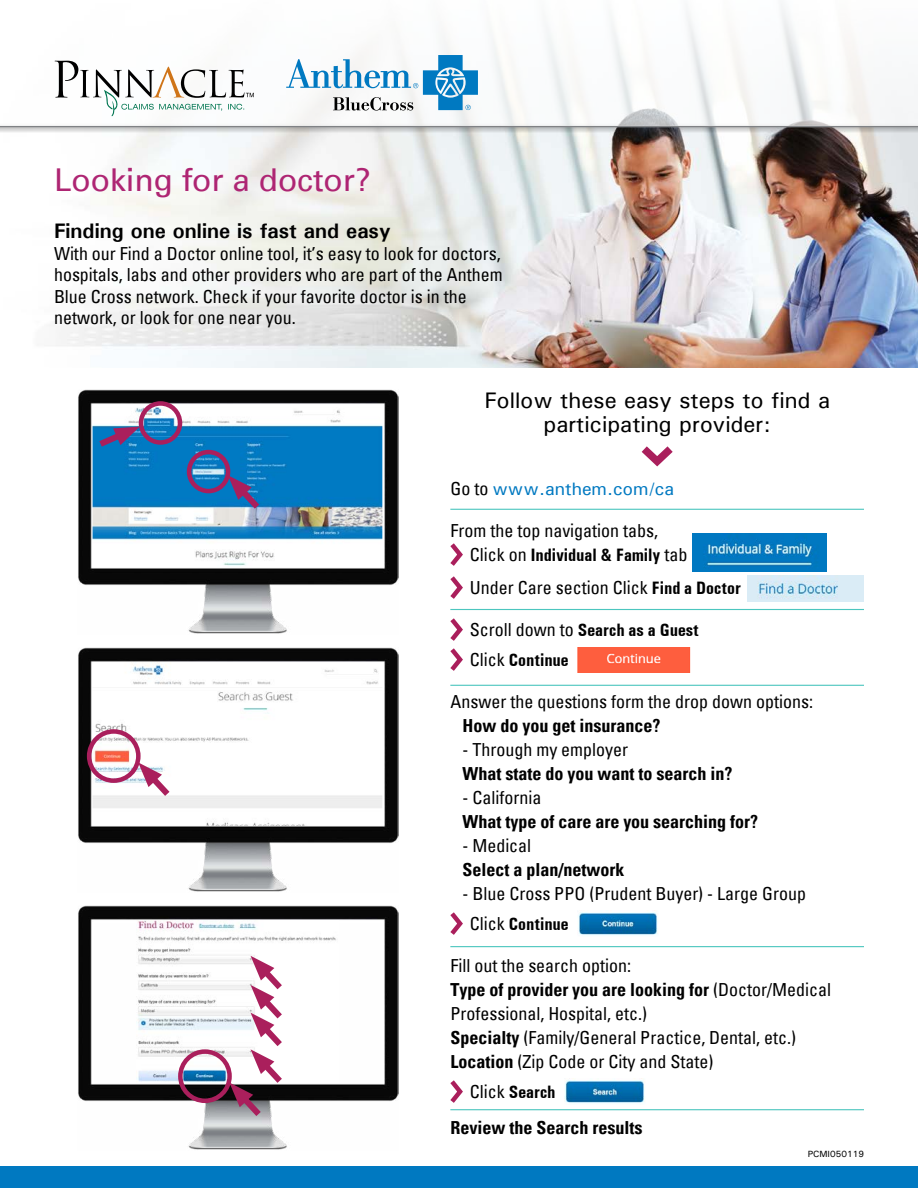
<style>
.page{position:relative;width:918px;height:1188px;background:#fff}
.page>*{position:absolute;margin:0;border:0;box-sizing:border-box;transform-origin:0 0}
.t1{font:31.5px "Univers";color:#ae2573}
.t2{font:500 22.5px/24px "Univers";color:#000;text-align:center}
.t3{font:700 21px "Univers";color:#000}
.t4{font:condensed 18px/24px "Univers";color:#000}
.t5{font:700 condensed 18px/36px "Univers";color:#000}
.t6{font:700 condensed 18px/30px "Univers";color:#000}
.t7{font:500 18px "Univers";color:#0079c1}
.t8{font:500 9px "Univers";color:#000}
.s1{font-weight:400;font-stretch:condensed;color:#000}
.s2{font-weight:700}
.s3{font-weight:400}
.s4{font-style:inherit}
</style>
<div class="page">
<img style="left:55px;top:133px;width:863px;height:234px">
<div style="left:0;top:123px;width:918px;height:10px;background:#000;opacity:.75"></div>
<hr style="left:0;top:126px;width:918px;height:1px;background:#808285">
<div style="left:0;top:0;width:918px;height:126px;background:#fff"></div>
<div style="left:0;top:1166px;width:918px;height:22px;background:#0079c1"></div>
<svg style="left:286px;top:55px;width:192px;height:56px"></svg>
<svg style="left:641px;top:446px;width:32px;height:21px"></svg>
<svg style="left:450px;top:543px;width:13px;height:56px"></svg>
<svg style="left:450px;top:618px;width:13px;height:53px"></svg>
<img style="left:577px;top:647px;width:114px;height:26px">
<svg style="left:450px;top:912px;width:13px;height:23px"></svg>
<img style="left:578px;top:912px;width:80px;height:23px">
<svg style="left:450px;top:1080px;width:13px;height:23px"></svg>
<img style="left:564px;top:1080px;width:81px;height:23px">
<hr style="left:450px;top:509px;width:414px;height:1px;background:#4cc6bf">
<hr style="left:450px;top:609px;width:414px;height:1px;background:#4cc6bf">
<hr style="left:450px;top:685px;width:414px;height:1px;background:#4cc6bf">
<hr style="left:450px;top:946px;width:414px;height:1px;background:#4cc6bf">
<hr style="left:450px;top:1109px;width:414px;height:1px;background:#4cc6bf">
<img style="left:78px;top:389px;width:321px;height:245px">
<img style="left:78px;top:648px;width:321px;height:244px">
<img style="left:78px;top:906px;width:321px;height:244px">
<img style="left:93px;top:407px;width:289px;height:160px">
<div style="left:139px;top:401px;width:43px;height:44px;border:4px solid #aa1f5c;border-radius:50%"></div>
<div style="left:187px;top:450px;width:43px;height:43px;border:4px solid #aa1f5c;border-radius:50%"></div>
<svg style="left:228px;top:475px;width:38px;height:40px;background:#5378b1"></svg>
<svg style="left:93px;top:425px;width:47px;height:27px"></svg>
<img style="left:93px;top:662px;width:289px;height:164px">
<img style="left:136px;top:921px;width:202px;height:162px">
<img style="left:692px;top:533px;width:135px;height:38px">
<img style="left:747px;top:576px;width:117px;height:25px">
<div style="left:87px;top:729px;width:54px;height:54px;border:4px solid #aa1f5c;border-radius:50%"></div>
<div style="left:178px;top:1049px;width:54px;height:54px;border:4px solid #aa1f5c;border-radius:50%"></div>
<svg style="left:138px;top:762px;width:38px;height:40px"></svg>
<svg style="left:229px;top:956px;width:59px;height:166px"></svg>
<svg style="left:55px;top:61px;width:199px;height:55px"></svg>
<h1 class="t1" style="left:54px;top:162px;width:318px">Looking for a doctor?</h1>
<p class="t3" style="left:54px;top:218px;width:338px">Finding one online is fast and easy</p>
<p class="t4" style="left:54px;top:242px;width:450px;line-height:21.6px">With our Find a Doctor online tool, it’s easy to look for doctors, hospitals, labs and other providers who are part of the Anthem Blue Cross network. Check if your favorite doctor is in the network, or look for one near you.</p>
<p class="t2" style="left:484px;top:388px;width:347px">Follow these easy steps to find a participating provider:</p>
<p class="t7" style="left:450px;top:478px;width:225px"><span class="s1">Go to</span> www.anthem.com/ca</p>
<p class="t4" style="left:470px;top:519px;width:219px;text-indent:-19px">From the top navigation tabs,<br>Click on <span class="s2">Individual &amp; Family</span> tab</p>
<p class="t4" style="left:470px;top:576px;width:273px">Under Care section Click <span class="s2">Find a Doctor</span></p>
<p class="t6" style="left:470px;top:615px;width:230px"><span class="s3">Scroll down to</span> Search as a Guest<br><span class="s3">Click</span> Continue</p>
<p class="t4" style="left:450px;top:690px;width:364px">Answer the questions form the drop down options:</p>
<p class="t5" style="left:462px;top:708px;width:199px">How do you get insurance?</p>
<p class="t4" style="left:462px;top:738px;width:167px">- Through my employer</p>
<p class="t5" style="left:462px;top:756px;width:271px">What state do you want to search in?</p>
<p class="t4" style="left:462px;top:786px;width:80px">- California</p>
<p class="t5" style="left:462px;top:804px;width:297px">What type of care are you searching for?</p>
<p class="t4" style="left:462px;top:834px;width:70px">- Medical</p>
<p class="t5" style="left:462px;top:852px;width:164px">Select a plan/network</p>
<p class="t4" style="left:470px;top:878px;width:338px;line-height:30px;text-indent:-7px">- Blue Cross PPO (Prudent Buyer) - Large Group<br>Click <span class="s2">Continue</span></p>
<p class="t4" style="left:450px;top:954px;width:382px">Fill out the search option:<br><span class="s2">Type of provider you are looking for</span> (Doctor/Medical Professional, Hospital, etc.)<br><span class="s2">Specialty</span> (Family/General Practice, Dental, etc.)<br><span class="s2">Location</span> (Zip Code or City and State)</p>
<p class="t5" style="left:450px;top:1074px;width:193px;text-indent:19px"><span class="s3">Click</span> <span class="s4">Search<br></span>Review the Search results</p>
<p class="t8" style="left:808px;top:1148px;width:58px">PCMI050119</p>
</div>
